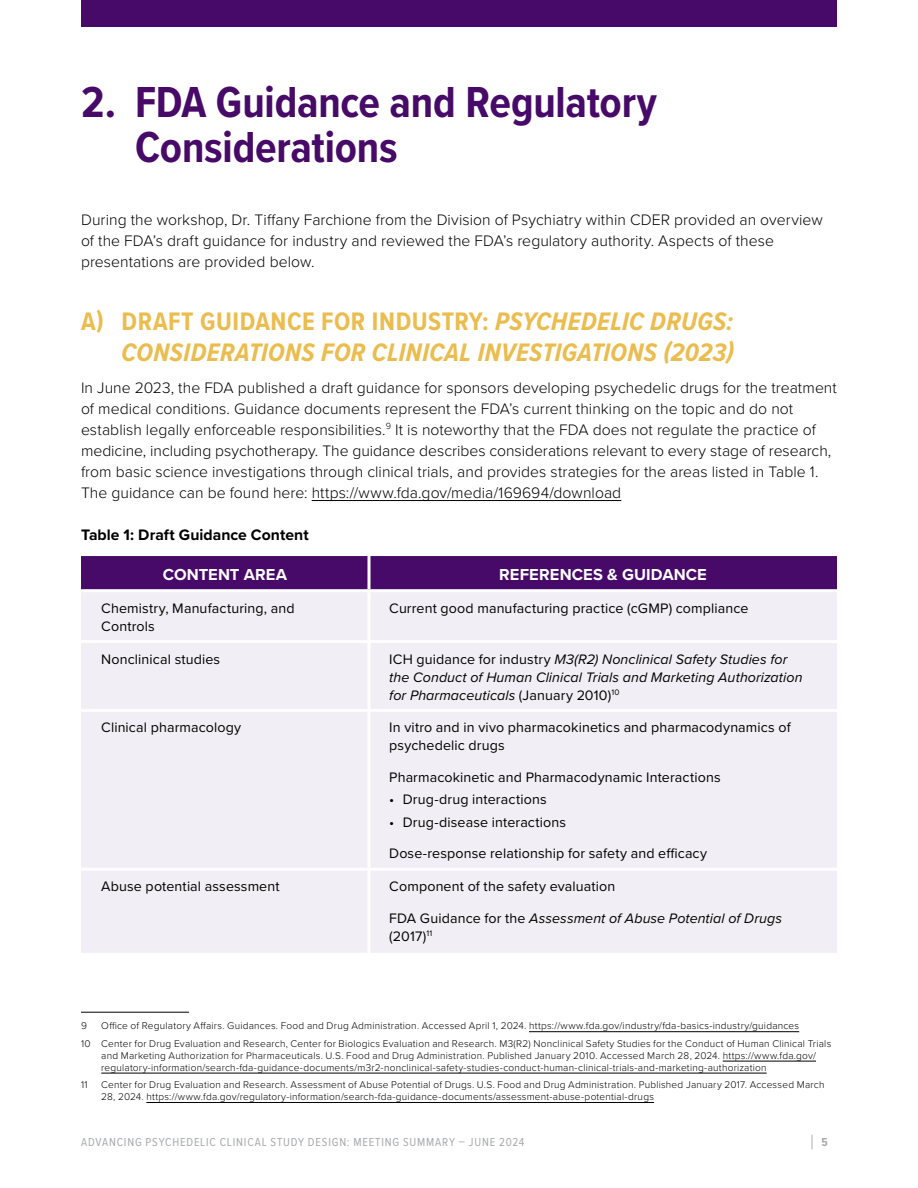
<style>
.page{position:relative;width:918px;height:1188px;background:#fff}
.page>*{position:absolute;margin:0;border:0;box-sizing:border-box;transform-origin:0 0}
.Header_A{font:700 45px/45px "Proxima Nova Cond";letter-spacing:-.005em;color:#470a68}
.Header_B{font:italic 700 26.25px/31.5px "Proxima Nova Cond";letter-spacing:.02em;color:#ebbc4e;text-align:right}
.t1{font:300 21px "Proxima Nova Cond";color:#a7a9ac}
.Table_Header{font:700 16.5px "Proxima Nova";letter-spacing:.005em;color:#fff}
.Text_HalfSpace{font:300 15.75px/21px "Proxima Nova";color:#000}
.Text{font:300 15.75px/21px "Proxima Nova";letter-spacing:.005em;color:#000}
.Text-2{font:700 15.75px "Proxima Nova";color:#000}
.Table_Text{font:14.25px/18px "Proxima Nova";letter-spacing:.01em;color:#000}
.Table_Text-2{font:italic 14.25px/18px "Proxima Nova";letter-spacing:.005em;color:#000}
.Table_Text_indent_HalfSpace{font:14.25px "Proxima Nova";letter-spacing:.01em;color:#000}
.t2{font:12px "Proxima Nova Cond";letter-spacing:.07em;color:#a7a9ac}
.Footnotes{font:300 10.2px/12px "Proxima Nova";letter-spacing:.02em;color:#000}
.s1{font-style:normal}
.s2{font-weight:700;font-size:12px}
</style>
<div class="page">
<hr style="left:312px;top:500px;width:309px;height:1px;background:#000">
<div style="left:81px;top:556px;width:756px;height:33px;background:#470a68"></div>
<div style="left:81px;top:592px;width:756px;height:361px;background:#f2eef5"></div>
<hr style="left:368px;top:556px;width:2px;height:33px;background:#fff">
<hr style="left:368px;top:592px;width:2px;height:48px;background:#fff">
<hr style="left:81px;top:640px;width:288px;height:3px;background:#fff">
<hr style="left:369px;top:640px;width:468px;height:3px;background:#fff">
<hr style="left:368px;top:643px;width:2px;height:66px;background:#fff">
<hr style="left:81px;top:709px;width:288px;height:3px;background:#fff">
<hr style="left:369px;top:709px;width:468px;height:3px;background:#fff">
<hr style="left:368px;top:712px;width:2px;height:156px;background:#fff">
<hr style="left:81px;top:868px;width:288px;height:3px;background:#fff">
<hr style="left:369px;top:868px;width:468px;height:3px;background:#fff">
<hr style="left:368px;top:871px;width:2px;height:82px;background:#fff">
<hr style="left:81px;top:1012px;width:108px;height:1px;background:#000">
<hr style="left:529px;top:1031px;width:270px;height:1px;background:#000">
<hr style="left:723px;top:1061px;width:93px;height:1px;background:#000">
<hr style="left:101px;top:1073px;width:666px;height:1px;background:#000">
<hr style="left:146px;top:1102px;width:508px;height:1px;background:#000">
<div style="left:81px;top:0;width:756px;height:27px;background:#470a68"></div>
<p class="Header_A" style="left:135px;top:78px;width:524px;text-indent:-54px">2. FDA Guidance and Regulatory<br>Considerations</p>
<p class="Text" style="left:81px;top:208px;width:743px">During the workshop, Dr. Tiffany Farchione from the Division of Psychiatry within CDER provided an overview of the FDA’s draft guidance for industry and reviewed the FDA’s regulatory authority. Aspects of these presentations are provided below.</p>
<p class="Header_B" style="left:81px;top:304px;width:654px"><span class="s1">A) DRAFT GUIDANCE FOR INDUSTRY:</span> PSYCHEDELIC DRUGS:<br>CONSIDERATIONS FOR CLINICAL INVESTIGATIONS (2023)</p>
<p class="Text_HalfSpace" style="left:81px;top:376px;width:757px">In June 2023, the FDA published a draft guidance for sponsors developing psychedelic drugs for the treatment of medical conditions. Guidance documents represent the FDA’s current thinking on the topic and do not establish legally enforceable responsibilities. <sup>9</sup> It is noteworthy that the FDA does not regulate the practice of medicine, including psychotherapy. The guidance describes considerations relevant to every stage of research, from basic science investigations through clinical trials, and provides strategies for the areas listed in Table 1.<br>The guidance can be found here: https://www.fda.gov/media/169694/download</p>
<p class="Text-2" style="left:81px;top:523px;width:229px">Table 1: Draft Guidance Content</p>
<p class="Table_Header" style="left:163px;top:562px;width:126px">CONTENT AREA</p>
<p class="Table_Header" style="left:499px;top:562px;width:209px">REFERENCES &amp; GUIDANCE</p>
<p class="Table_Text" style="left:101px;top:598px;width:195px">Chemistry, Manufacturing, and<br>Controls</p>
<p class="Table_Text" style="left:389px;top:598px;width:361px">Current good manufacturing practice (cGMP) compliance</p>
<p class="Table_Text" style="left:101px;top:649px;width:121px">Nonclinical studies</p>
<p class="Table_Text-2" style="left:389px;top:649px;width:415px"><span class="s1">ICH guidance for industry</span> M3(R2) Nonclinical Safety Studies for the Conduct of Human Clinical Trials and Marketing Authorization for Pharmaceuticals <span class="s1">(January 2010)</span><sup>10</sup></p>
<p class="Table_Text" style="left:101px;top:718px;width:142px">Clinical pharmacology</p>
<p class="Table_Text" style="left:389px;top:718px;width:403px">In vitro and in vivo pharmacokinetics and pharmacodynamics of psychedelic drugs</p>
<p class="Table_Text" style="left:389px;top:768px;width:333px">Pharmacokinetic and Pharmacodynamic Interactions</p>
<p class="Table_Text_indent_HalfSpace" style="left:389px;top:789px;width:159px">• Drug-drug interactions</p>
<p class="Table_Text_indent_HalfSpace" style="left:389px;top:812px;width:178px">• Drug-disease interactions</p>
<p class="Table_Text" style="left:389px;top:844px;width:319px">Dose-response relationship for safety and efficacy</p>
<p class="Table_Text" style="left:101px;top:877px;width:180px">Abuse potential assessment</p>
<p class="Table_Text" style="left:389px;top:877px;width:228px">Component of the safety evaluation</p>
<p class="Table_Text-2" style="left:389px;top:908px;width:394px"><span class="s1">FDA Guidance for the</span> Assessment of Abuse Potential of Drugs <span class="s1">(2017)</span><sup>11</sup></p>
<p class="Footnotes" style="left:81px;top:1019px;width:7px">9</p>
<p class="Footnotes" style="left:101px;top:1019px;width:699px">Office of Regulatory Affairs. Guidances. Food and Drug Administration. Accessed April 1, 2024. https://www.fda.gov/industry/fda-basics-industry/guidances</p>
<p class="Footnotes" style="left:101px;top:1037px;width:732px;text-indent:-20px">10 Center for Drug Evaluation and Research, Center for Biologics Evaluation and Research. M3(R2) Nonclinical Safety Studies for the Conduct of Human Clinical Trials and Marketing Authorization for Pharmaceuticals. U.S. Food and Drug Administration. Published January 2010. Accessed March 28, 2024. https://www.fda.gov/ regulatory-information/search-fda-guidance-documents/m3r2-nonclinical-safety-studies-conduct-human-clinical-trials-and-marketing-authorization</p>
<p class="Footnotes" style="left:81px;top:1078px;width:8px">11</p>
<p class="Footnotes" style="left:101px;top:1078px;width:725px">Center for Drug Evaluation and Research. Assessment of Abuse Potential of Drugs. U.S. Food and Drug Administration. Published January 2017. Accessed March<br>28, 2024. https://www.fda.gov/regulatory-information/search-fda-guidance-documents/assessment-abuse-potential-drugs</p>
<p class="t2" style="left:81px;top:1133px;width:445px">ADVANCING PSYCHEDELIC CLINICAL STUDY DESIGN: MEETING SUMMARY – JUNE 2024</p>
<h3 class="t1" style="left:810px;top:1127px;width:19px">| <span class="s2">5</span></h3>
</div>
